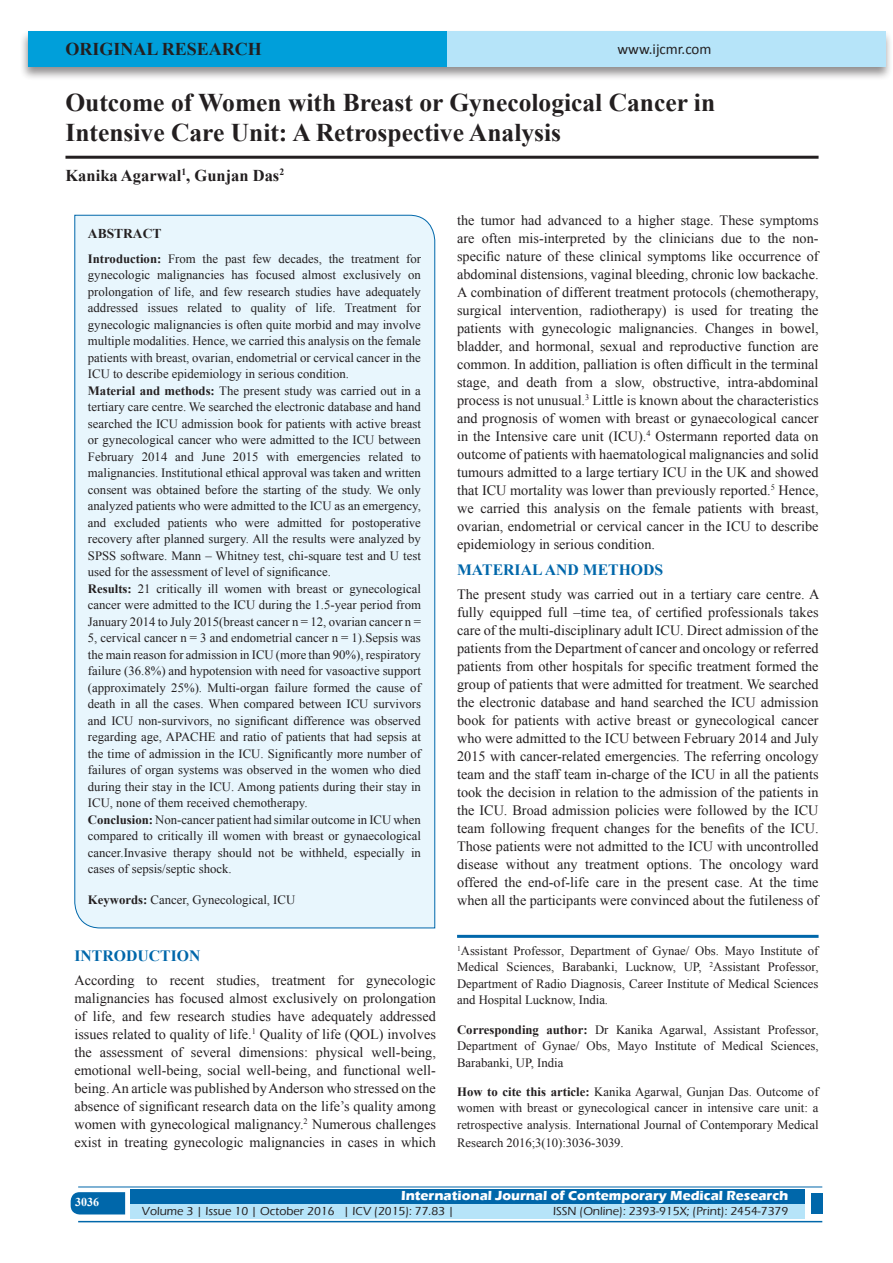
<style>
.page{position:relative;width:893px;height:1263px;background:#fff}
.page>*{position:absolute;margin:0;border:0;box-sizing:border-box;transform-origin:0 0}
.A_Title_New{font:700 25.5px/30px "Times New Roman";color:#231f20}
.AT_new{font:700 18px "Times New Roman";color:#231f20}
.AU-New{font:700 16.5px "Times New Roman";color:#231f20}
.t1{font:700 15.75px "Times New Roman";color:#0067aa}
.t2{font:15px "Calibri";color:#231f20}
.TX_New{font:14.25px/18px "Times New Roman";color:#231f20;text-align:justify}
.t3{font:700 13.5px "Eras ITC";color:#fff}
.t4{font:700 13.5px "Times New Roman";color:#231f20}
.Affi_New{font:12.75px/16.5px "Times New Roman";color:#231f20}
.HTC_new{font:12.75px/16.5px "Times New Roman";letter-spacing:-.005em;color:#231f20;text-align:justify}
.Corresponding{font:12.75px/16.5px "Times New Roman";color:#231f20;text-align:justify}
.t5{font:500 12px "Eras ITC";color:#231f20}
.t6{font:700 12px "Times New Roman";color:#fff}
.s1{font-weight:700}
</style>
<div class="page">
<div style="left:19px;top:29px;width:874px;height:52px;background:#231f20;opacity:.5"></div>
<div style="left:28px;top:31px;width:857px;height:35px;background:#b6e4f9"></div>
<div style="left:28px;top:31px;width:418px;height:35px;background:#009fda"></div>
<svg style="left:71px;top:1192px;width:54px;height:22px"></svg>
<div style="left:130px;top:1189px;width:674px;height:15px;background:#0067aa"></div>
<div style="left:130px;top:1204px;width:674px;height:15px;background:#b6e4f9"></div>
<hr style="left:78px;top:1186px;width:744px;height:1px;background:#0067aa">
<hr style="left:78px;top:1221px;width:744px;height:1px;background:#0067aa">
<div style="left:811px;top:1193px;width:11px;height:21px;background:#0067aa"></div>
<hr style="left:65px;top:156px;width:754px;height:3px;background:#231f20">
<div style="left:74px;top:214px;width:361px;height:715px;background:#e8f6fd"></div>
<hr style="left:457px;top:935px;width:362px;height:3px;background:#0067aa">
<p class="AT_new" style="left:65px;top:36px;width:198px">ORIGINAL RESEARCH</p>
<p class="t2" style="left:617px;top:40px;width:96px">www.ijcmr.com</p>
<p class="A_Title_New" style="left:65px;top:87px;width:651px">Outcome of Women with Breast or Gynecological Cancer in<br>Intensive Care Unit: A Retrospective Analysis</p>
<p class="AU-New" style="left:65px;top:164px;width:220px">Kanika Agarwal<sup>1</sup>, Gunjan Das<sup>2</sup></p>
<p class="t4" style="left:88px;top:224px;width:75px">ABSTRACT</p>
<p class="Affi_New" style="left:88px;top:250px;width:335px"><span class="s1">Introduction:</span> From the past few decades, the treatment for gynecologic malignancies has focused almost exclusively on prolongation of life, and few research studies have adequately addressed issues related to quality of life. Treatment for gynecologic malignancies is often quite morbid and may involve multiple modalities. Hence, we carried this analysis on the female patients with breast, ovarian, endometrial or cervical cancer in the ICU to describe epidemiology in serious condition.<br><span class="s1">Material and methods:</span> The present study was carried out in a tertiary care centre. We searched the electronic database and hand searched the ICU admission book for patients with active breast or gynecological cancer who were admitted to the ICU between February 2014 and June 2015 with emergencies related to malignancies. Institutional ethical approval was taken and written consent was obtained before the starting of the study. We only analyzed patients who were admitted to the ICU as an emergency, and excluded patients who were admitted for postoperative recovery after planned surgery. All the results were analyzed by SPSS software. Mann – Whitney test, chi-square test and U test used for the assessment of level of significance.<br><span class="s1">Results:</span> 21 critically ill women with breast or gynecological cancer were admitted to the ICU during the 1.5-year period from January 2014 to July 2015(breast cancer n = 12, ovarian cancer n = 5, cervical cancer n = 3 and endometrial cancer n = 1).Sepsis was the main reason for admission in ICU (more than 90%), respiratory failure (36.8%) and hypotension with need for vasoactive support (approximately 25%). Multi-organ failure formed the cause of death in all the cases. When compared between ICU survivors and ICU non-survivors, no significant difference was observed regarding age, APACHE and ratio of patients that had sepsis at the time of admission in the ICU. Significantly more number of failures of organ systems was observed in the women who died during their stay in the ICU. Among patients during their stay in ICU, none of them received chemotherapy.<br><span class="s1">Conclusion:</span> Non-cancer patient had similar outcome in ICU when compared to critically ill women with breast or gynaecological cancer.Invasive therapy should not be withheld, especially in cases of sepsis/septic shock.</p>
<p class="Affi_New" style="left:88px;top:891px;width:209px"><span class="s1">Keywords:</span> Cancer, Gynecological, ICU</p>
<h1 class="t1" style="left:74px;top:944px;width:127px">INTRODUCTION</h1>
<p class="TX_New" style="left:74px;top:971px;width:363px">According to recent studies, treatment for gynecologic malignancies has focused almost exclusively on prolongation of life, and few research studies have adequately addressed issues related to quality of life.<sup>1</sup> Quality of life (QOL) involves the assessment of several dimensions: physical well-being, emotional well-being, social well-being, and functional well&shy;being. An article was published by Anderson who stressed on the absence of significant research data on the life’s quality among women with gynecological malignancy.<sup>2</sup> Numerous challenges exist in treating gynecologic malignancies in cases in which</p>
<p class="TX_New" style="left:457px;top:211px;width:363px">the tumor had advanced to a higher stage. These symptoms are often mis-interpreted by the clinicians due to the non&shy;specific nature of these clinical symptoms like occurrence of abdominal distensions, vaginal bleeding, chronic low backache.<br>A combination of different treatment protocols (chemotherapy, surgical intervention, radiotherapy) is used for treating the patients with gynecologic malignancies. Changes in bowel, bladder, and hormonal, sexual and reproductive function are common. In addition, palliation is often difficult in the terminal stage, and death from a slow, obstructive, intra-abdominal process is not unusual.<sup>3</sup> Little is known about the characteristics and prognosis of women with breast or gynaecological cancer in the Intensive care unit (ICU).<sup>4</sup> Ostermann reported data on outcome of patients with haematological malignancies and solid tumours admitted to a large tertiary ICU in the UK and showed that ICU mortality was lower than previously reported.<sup>5</sup> Hence, we carried this analysis on the female patients with breast, ovarian, endometrial or cervical cancer in the ICU to describe epidemiology in serious condition.</p>
<h1 class="t1" style="left:457px;top:558px;width:208px">MATERIAL AND METHODS</h1>
<p class="TX_New" style="left:457px;top:585px;width:364px">The present study was carried out in a tertiary care centre. A fully equipped full –time tea, of certified professionals takes care of the multi-disciplinary adult ICU. Direct admission of the patients from the Department of cancer and oncology or referred patients from other hospitals for specific treatment formed the group of patients that were admitted for treatment. We searched the electronic database and hand searched the ICU admission book for patients with active breast or gynecological cancer who were admitted to the ICU between February 2014 and July 2015 with cancer-related emergencies. The referring oncology team and the staff team in-charge of the ICU in all the patients took the decision in relation to the admission of the patients in the ICU. Broad admission policies were followed by the ICU team following frequent changes for the benefits of the ICU.<br>Those patients were not admitted to the ICU with uncontrolled disease without any treatment options. The oncology ward offered the end-of-life care in the present case. At the time when all the participants were convinced about the futileness of</p>
<p class="Affi_New" style="left:457px;top:942px;width:363px;text-align:justify"><sup>1</sup>Assistant Professor, Department of Gynae/ Obs. Mayo Institute of Medical Sciences, Barabanki, Lucknow, UP, <sup>2</sup>Assistant Professor, Department of Radio Diagnosis, Career Institute of Medical Sciences and Hospital Lucknow, India.</p>
<p class="Corresponding" style="left:457px;top:1021px;width:363px"><span class="s1">Corresponding author:</span> Dr Kanika Agarwal, Assistant Professor, Department of Gynae/ Obs, Mayo Institute of Medical Sciences, Barabanki, UP, India</p>
<p class="HTC_new" style="left:457px;top:1083px;width:363px"><span class="s1">How to cite this article:</span> Kanika Agarwal, Gunjan Das. Outcome of women with breast or gynecological cancer in intensive care unit: a retrospective analysis. International Journal of Contemporary Medical</p>
<p class="HTC_new" style="left:457px;top:1134px;width:168px">Research 2016;3(10):3036-3039.</p>
<h4 class="t6" style="left:75px;top:1194px;width:26px">3036</h4>
<p class="t3" style="left:401px;top:1188px;width:389px">International Journal of Contemporary Medical Research</p>
<p class="t5" style="left:142px;top:1204px;width:314px">Volume 3 | Issue 10 | October 2016 | ICV (2015): 77.83 |</p>
<p class="t5" style="left:553px;top:1204px;width:237px">ISSN (Online): 2393-915X; (Print): 2454-7379</p>
</div>
